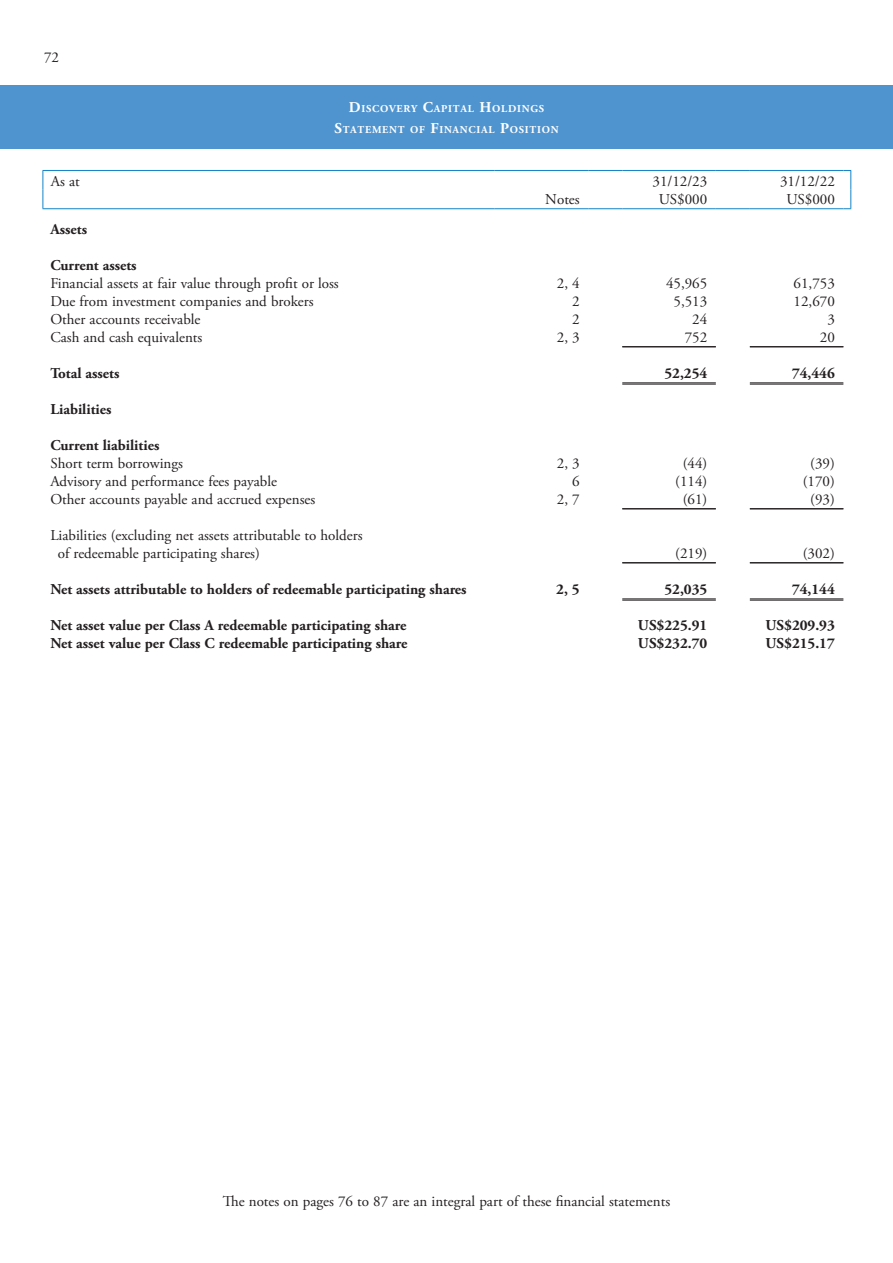
<style>
.page{position:relative;width:893px;height:1263px;background:#fff}
.page>*{position:absolute;margin:0;border:0;box-sizing:border-box;transform-origin:0 0}
.t1{font:15px/18px "Adobe Garamond Pro";color:#231f20}
.t2{font:700 15px "Adobe Garamond Pro";color:#231f20}
.t3{font:700 10.5px/21px "Adobe Garamond Pro";letter-spacing:.07em;color:#fff;text-align:center}
.s1{font-size:15px}
</style>
<div class="page">
<div style="left:0;top:85px;width:893px;height:64px;background:#5094cf"></div>
<hr style="left:43px;top:170px;width:452px;height:1px;background:#1283c6">
<hr style="left:495px;top:170px;width:93px;height:1px;background:#1283c6">
<hr style="left:588px;top:170px;width:34px;height:1px;background:#1283c6">
<hr style="left:622px;top:170px;width:94px;height:1px;background:#1283c6">
<hr style="left:716px;top:170px;width:34px;height:1px;background:#1283c6">
<hr style="left:750px;top:170px;width:93px;height:1px;background:#1283c6">
<svg style="left:43px;top:171px;width:1px;height:37px"></svg>
<hr style="left:43px;top:208px;width:452px;height:1px;background:#1283c6">
<hr style="left:495px;top:208px;width:93px;height:1px;background:#1283c6">
<hr style="left:588px;top:208px;width:34px;height:1px;background:#1283c6">
<hr style="left:622px;top:208px;width:94px;height:1px;background:#1283c6">
<hr style="left:716px;top:208px;width:34px;height:1px;background:#1283c6">
<hr style="left:750px;top:208px;width:93px;height:1px;background:#1283c6">
<svg style="left:843px;top:170px;width:8px;height:39px"></svg>
<hr style="left:622px;top:346px;width:94px;height:1px;background:#231f20">
<hr style="left:622px;top:347px;width:94px;height:1px;background:#231f20">
<hr style="left:750px;top:346px;width:93px;height:1px;background:#231f20">
<hr style="left:750px;top:347px;width:93px;height:1px;background:#231f20">
<hr style="left:622px;top:383px;width:94px;height:1px;background:#231f20">
<hr style="left:622px;top:384px;width:94px;height:1px;background:#231f20">
<hr style="left:750px;top:383px;width:93px;height:1px;background:#231f20">
<hr style="left:750px;top:384px;width:93px;height:1px;background:#231f20">
<hr style="left:622px;top:508px;width:94px;height:1px;background:#231f20">
<hr style="left:622px;top:509px;width:94px;height:1px;background:#231f20">
<hr style="left:750px;top:508px;width:93px;height:1px;background:#231f20">
<hr style="left:750px;top:509px;width:93px;height:1px;background:#231f20">
<hr style="left:622px;top:562px;width:94px;height:1px;background:#231f20">
<hr style="left:622px;top:563px;width:94px;height:1px;background:#231f20">
<hr style="left:750px;top:562px;width:93px;height:1px;background:#231f20">
<hr style="left:750px;top:563px;width:93px;height:1px;background:#231f20">
<hr style="left:622px;top:599px;width:94px;height:1px;background:#231f20">
<hr style="left:622px;top:600px;width:94px;height:1px;background:#231f20">
<hr style="left:750px;top:599px;width:93px;height:1px;background:#231f20">
<hr style="left:750px;top:600px;width:93px;height:1px;background:#231f20">
<p class="t1" style="left:44px;top:49px;width:16px">72</p>
<p class="t3" style="left:334px;top:98px;width:226px"><span class="s1">D</span>ISCOVERY <span class="s1">C</span>APITAL <span class="s1">H</span>OLDINGS<br><span class="s1">S</span>TATEMENT OF <span class="s1">F</span>INANCIAL <span class="s1">P</span>OSITION</p>
<p class="t1" style="left:51px;top:172px;width:30px">As at</p>
<p class="t1" style="left:652px;top:172px;width:56px">31/12/23</p>
<p class="t1" style="left:780px;top:172px;width:56px">31/12/22</p>
<p class="t1" style="left:545px;top:190px;width:36px">Notes</p>
<p class="t1" style="left:659px;top:190px;width:50px">US$000</p>
<p class="t1" style="left:786px;top:190px;width:50px">US$000</p>
<p class="t2" style="left:50px;top:221px;width:38px">Assets</p>
<p class="t2" style="left:50px;top:257px;width:88px">Current assets</p>
<p class="t1" style="left:50px;top:275px;width:290px">Financial assets at fair value through profit or loss</p>
<p class="t1" style="left:557px;top:275px;width:24px">2, 4</p>
<p class="t1" style="left:666px;top:275px;width:43px">45,965</p>
<p class="t1" style="left:794px;top:275px;width:43px">61,753</p>
<p class="t1" style="left:50px;top:293px;width:265px">Due from investment companies and brokers</p>
<p class="t1" style="left:572px;top:293px;width:9px">2</p>
<p class="t1" style="left:674px;top:293px;width:35px">5,513</p>
<p class="t1" style="left:794px;top:293px;width:43px">12,670</p>
<p class="t1" style="left:50px;top:311px;width:152px">Other accounts receivable</p>
<p class="t1" style="left:572px;top:311px;width:9px">2</p>
<p class="t1" style="left:692px;top:311px;width:16px">24</p>
<p class="t1" style="left:827px;top:311px;width:9px">3</p>
<p class="t1" style="left:50px;top:329px;width:153px">Cash and cash equivalents</p>
<p class="t1" style="left:557px;top:329px;width:24px">2, 3</p>
<p class="t1" style="left:685px;top:329px;width:24px">752</p>
<p class="t1" style="left:820px;top:329px;width:16px">20</p>
<p class="t2" style="left:50px;top:365px;width:71px">Total assets</p>
<p class="t2" style="left:664px;top:365px;width:44px">52,254</p>
<p class="t2" style="left:792px;top:365px;width:44px">74,446</p>
<p class="t2" style="left:50px;top:401px;width:63px">Liabilities</p>
<p class="t2" style="left:50px;top:437px;width:111px">Current liabilities</p>
<p class="t1" style="left:50px;top:455px;width:134px">Short term borrowings</p>
<p class="t1" style="left:557px;top:455px;width:24px">2, 3</p>
<p class="t1" style="left:683px;top:455px;width:26px">(44)</p>
<p class="t1" style="left:810px;top:455px;width:26px">(39)</p>
<p class="t1" style="left:50px;top:473px;width:228px">Advisory and performance fees payable</p>
<p class="t1" style="left:572px;top:473px;width:9px">6</p>
<p class="t1" style="left:675px;top:473px;width:34px">(114)</p>
<p class="t1" style="left:803px;top:473px;width:34px">(170)</p>
<p class="t1" style="left:50px;top:491px;width:266px">Other accounts payable and accrued expenses</p>
<p class="t1" style="left:557px;top:491px;width:24px">2, 7</p>
<p class="t1" style="left:683px;top:491px;width:26px">(61)</p>
<p class="t1" style="left:810px;top:491px;width:26px">(93)</p>
<p class="t1" style="left:58px;top:527px;width:306px;text-indent:-7px">Liabilities (excluding net assets attributable to holders of redeemable participating shares)</p>
<p class="t1" style="left:675px;top:545px;width:34px">(219)</p>
<p class="t1" style="left:803px;top:545px;width:34px">(302)</p>
<p class="t2" style="left:50px;top:581px;width:418px">Net assets attributable to holders of redeemable participating shares</p>
<p class="t2" style="left:556px;top:581px;width:25px">2, 5</p>
<p class="t2" style="left:664px;top:581px;width:44px">52,035</p>
<p class="t2" style="left:792px;top:581px;width:44px">74,144</p>
<p class="t2" style="left:50px;top:617px;width:358px">Net asset value per Class A redeemable participating share</p>
<p class="t2" style="left:638px;top:617px;width:71px">US$225.91</p>
<p class="t2" style="left:765px;top:617px;width:71px">US$209.93</p>
<p class="t2" style="left:50px;top:635px;width:359px">Net asset value per Class C redeemable participating share</p>
<p class="t2" style="left:638px;top:635px;width:71px">US$232.70</p>
<p class="t2" style="left:765px;top:635px;width:71px">US$215.17</p>
<p class="t1" style="left:223px;top:1193px;width:449px">The notes on pages 76 to 87 are an integral part of these financial statements</p>
</div>
